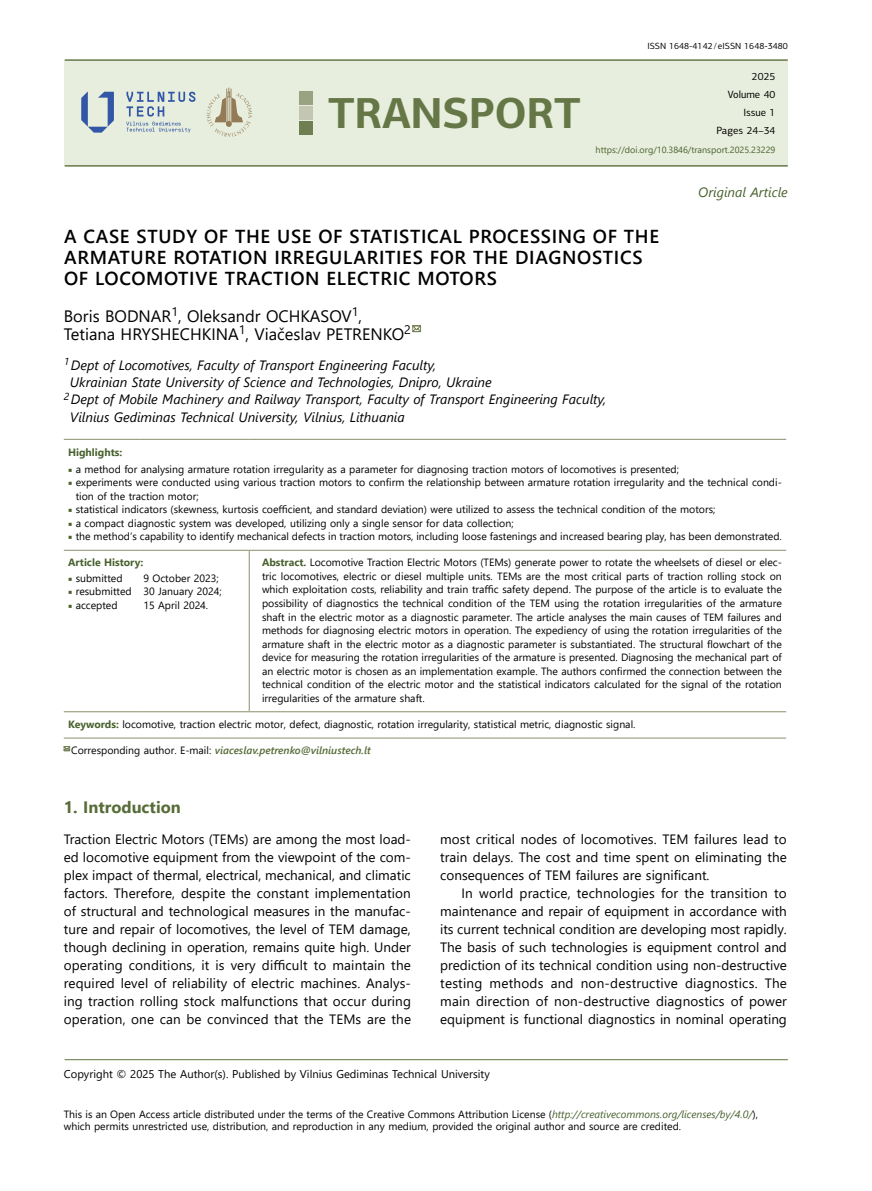
<style>
.page{position:relative;width:872px;height:1191px;background:#fff}
.page>*{position:absolute;margin:0;border:0;box-sizing:border-box;transform-origin:0 0}
.t1{font:700 43.5px "PF Centro Sans Pro";letter-spacing:-.01em;color:#667747}
._01{font:600 18.75px/21px "Segoe UI";letter-spacing:.035em;color:#000}
._02{font:16.5px/18px "Segoe UI";color:#000}
._01-2{font:700 16.5px "Segoe UI";color:#576c38}
._00{font:13.5px/18px "Segoe UI";color:#000;text-align:justify}
._03{font:italic 13.5px/17.2px "Segoe UI";color:#000}
.t2{font:italic 13.5px "Segoe UI";color:#48612d}
.t3{font:11.25px "Segoe UI";color:#000}
._05{font:10.5px/13.5px "Segoe UI";color:#000}
.t4{font:italic 600 10.5px "Segoe UI";color:#576c38}
.t5{font:10.5px "PF Centro Sans Pro";color:#000}
.t6{font:700 10.5px "Segoe UI";color:#48612d}
.t7{font:9px "Segoe UI";color:#48612d}
.t8{font:9px "PF Centro Sans Pro";color:#000}
.s1{font-family:"Minion Pro";color:#48612d}
.s2{font-weight:700;color:#48612d}
.s3{font-weight:400;font-style:normal;color:#000}
.s4{font-style:italic;color:#48612d}
</style>
<div class="page">
<svg style="left:412px;top:325px;width:9px;height:8px"></svg>
<hr style="left:64px;top:439px;width:75px;height:1px;background:#959d7c">
<hr style="left:139px;top:439px;width:110px;height:1px;background:#959d7c">
<hr style="left:249px;top:439px;width:537px;height:1px;background:#959d7c">
<hr style="left:64px;top:550px;width:75px;height:1px;background:#959d7c">
<hr style="left:139px;top:550px;width:110px;height:1px;background:#959d7c">
<hr style="left:64px;top:711px;width:75px;height:1px;background:#959d7c">
<hr style="left:139px;top:711px;width:110px;height:1px;background:#959d7c">
<hr style="left:64px;top:737px;width:75px;height:1px;background:#959d7c">
<hr style="left:139px;top:737px;width:110px;height:1px;background:#959d7c">
<hr style="left:249px;top:737px;width:537px;height:1px;background:#959d7c">
<hr style="left:249px;top:550px;width:537px;height:1px;background:#959d7c">
<svg style="left:249px;top:551px;width:1px;height:19px"></svg>
<hr style="left:249px;top:570px;width:1px;height:141px;background:#959d7c">
<hr style="left:249px;top:711px;width:537px;height:1px;background:#959d7c">
<svg style="left:63px;top:746px;width:8px;height:5px"></svg>
<div style="left:65px;top:61px;width:722px;height:104px;background:#e8eedd"></div>
<hr style="left:65px;top:59px;width:722px;height:2px;background:#667747">
<hr style="left:65px;top:165px;width:722px;height:2px;background:#667747">
<hr style="left:65px;top:1059px;width:722px;height:1px;background:#748258">
<svg style="left:206px;top:88px;width:46px;height:49px"></svg>
<svg style="left:126px;top:92px;width:69px;height:24px"></svg>
<svg style="left:81px;top:91px;width:33px;height:42px"></svg>
<svg style="left:126px;top:122px;width:64px;height:11px"></svg>
<div style="left:299px;top:91px;width:14px;height:14px;background:#9aa282"></div>
<div style="left:299px;top:106px;width:14px;height:14px;background:#c3c6b3"></div>
<div style="left:299px;top:121px;width:14px;height:13px;background:#707f52"></div>
<p class="t1" style="left:328px;top:86px;width:254px">TRANSPORT</p>
<p class="t8" style="left:647px;top:41px;width:142px">ISSN 1648-4142/eISSN 1648-3480</p>
<p class="t5" style="left:752px;top:70px;width:25px">2025</p>
<p class="t5" style="left:727px;top:88px;width:49px">Volume 40</p>
<p class="t5" style="left:743px;top:106px;width:34px">Issue 1</p>
<p class="t5" style="left:716px;top:124px;width:60px">Pages 24–34</p>
<p class="t7" style="left:595px;top:141px;width:181px">https://doi.org/10.3846/transport.2025.23229</p>
<p class="t2" style="left:698px;top:180px;width:91px">Original Article</p>
<p class="_01" style="left:64px;top:225px;width:596px">A CASE STUDY OF THE USE OF STATISTICAL PROCESSING OF THE<br>ARMATURE ROTATION IRREGULARITIES FOR THE DIAGNOSTICS<br>OF LOCOMOTIVE TRACTION ELECTRIC MOTORS</p>
<p class="_02" style="left:64px;top:305px;width:348px">Boris BODNAR<sup>1</sup>, Oleksandr OCHKАSOV<sup>1</sup>,<br>Tetiana HRYSHECHKINA<sup>1</sup>, Viačeslav PETRENKO<sup>2</sup></p>
<p class="_03" style="left:70px;top:354px;width:423px;text-indent:-6px"><sup>1</sup> Dept of Locomotives, Faculty of Transport Engineering Faculty,<br>Ukrainian State University of Science and Technologies, Dnipro, Ukraine</p>
<p class="_03" style="left:70px;top:389px;width:538px;text-indent:-6px"><sup>2</sup> Dept of Mobile Machinery and Railway Transport, Faculty of Transport Engineering Faculty,<br>Vilnius Gediminas Technical University, Vilnius, Lithuania</p>
<p class="t6" style="left:68px;top:442px;width:56px">Highlights:</p>
<p class="_05" style="left:68px;top:461px;width:612px"><span class="s1">■</span> a method for analysing armature rotation irregularity as a parameter for diagnosing traction motors of locomotives is presented;</p>
<p class="_05" style="left:76px;top:475px;width:707px;text-indent:-8px"><span class="s1">■</span> experiments were conducted using various traction motors to confirm the relationship between armature rotation irregularity and the technical condi&shy;tion of the traction motor;</p>
<p class="_05" style="left:68px;top:502px;width:649px"><span class="s1">■</span> statistical indicators (skewness, kurtosis coefficient, and standard deviation) were utilized to assess the technical condition of the motors;</p>
<p class="_05" style="left:68px;top:515px;width:447px"><span class="s1">■</span> a compact diagnostic system was developed, utilizing only a single sensor for data collection;</p>
<p class="_05" style="left:68px;top:529px;width:715px"><span class="s1">■</span> the method’s capability to identify mechanical defects in traction motors, including loose fastenings and increased bearing play, has been demonstrated.</p>
<p class="t6" style="left:68px;top:553px;width:77px">Article History:</p>
<p class="_05" style="left:262px;top:555px;width:521px;text-align:justify"><span class="s2">Abstract.</span> Locomotive Traction Electric Motors (TEMs) generate power to rotate the wheelsets of diesel or elec&shy;tric locomotives, electric or diesel multiple units. TEMs are the most critical parts of traction rolling stock on which exploitation costs, reliability and train traffic safety depend. The purpose of the article is to evaluate the possibility of diagnostics the technical condition of the TEM using the rotation irregularities of the armature shaft in the electric motor as a diagnostic parameter. The article analyses the main causes of TEM failures and methods for diagnosing electric motors in operation. The expediency of using the rotation irregularities of the armature shaft in the electric motor as a diagnostic parameter is substantiated. The structural flowchart of the device for measuring the rotation irregularities of the armature is presented. Diagnosing the mechanical part of an electric motor is chosen as an implementation example. The authors confirmed the connection between the technical condition of the electric motor and the statistical indicators calculated for the signal of the rotation irregularities of the armature shaft.</p>
<p class="_05" style="left:68px;top:570px;width:56px"><span class="s1">■</span> submitted</p>
<p class="_05" style="left:68px;top:584px;width:65px"><span class="s1">■</span> resubmitted</p>
<p class="_05" style="left:68px;top:597px;width:51px"><span class="s1">■</span> accepted</p>
<p class="_05" style="left:143px;top:570px;width:77px">9 October 2023;</p>
<p class="_05" style="left:143px;top:584px;width:80px">30 January 2024;</p>
<p class="_05" style="left:143px;top:597px;width:66px">15 April 2024.</p>
<p class="_05" style="left:68px;top:716px;width:569px"><span class="s2">Keywords:</span> locomotive, traction electric motor, defect, diagnostic, rotation irregularity, statistical metric, diagnostic signal.</p>
<p class="t4" style="left:71px;top:740px;width:301px"><span class="s3">Corresponding author. E-mail:</span> viaceslav.petrenko@vilniustech.lt</p>
<p class="_01-2" style="left:64px;top:791px;width:118px">1. Introduction</p>
<p class="_00" style="left:64px;top:829px;width:349px">Traction Electric Motors (TEMs) are among the most load&shy;ed locomotive equipment from the viewpoint of the com&shy;plex impact of thermal, electrical, mechanical, and climatic factors. Therefore, despite the constant implementation of structural and technological measures in the manufac&shy;ture and repair of locomotives, the level of TEM damage, though declining in operation, remains quite high. Under operating conditions, it is very difficult to maintain the required level of reliability of electric machines. Analys&shy;ing traction rolling stock malfunctions that occur during operation, one can be convinced that the TEMs are the</p>
<p class="_00" style="left:440px;top:829px;width:348px">most critical nodes of locomotives. TEM failures lead to train delays. The cost and time spent on eliminating the consequences of TEM failures are significant.</p>
<p class="_00" style="left:440px;top:883px;width:348px;text-indent:21px">In world practice, technologies for the transition to maintenance and repair of equipment in accordance with its current technical condition are developing most rapidly.<br>The basis of such technologies is equipment control and prediction of its technical condition using non-destructive testing methods and non-destructive diagnostics. The main direction of non-destructive diagnostics of power equipment is functional diagnostics in nominal operating</p>
<p class="t3" style="left:64px;top:1063px;width:427px">Copyright © 2025 The Author(s). Published by Vilnius Gediminas Technical University</p>
<p class="_05" style="left:64px;top:1107px;width:695px;line-height:12px">This is an Open Access article distributed under the terms of the Creative Commons Attribution License (<span class="s4">http://creativecommons.org/licenses/by/4.0/</span>), which permits unrestricted use, distribution, and reproduction in any medium, provided the original author and source are credited.</p>
</div>
